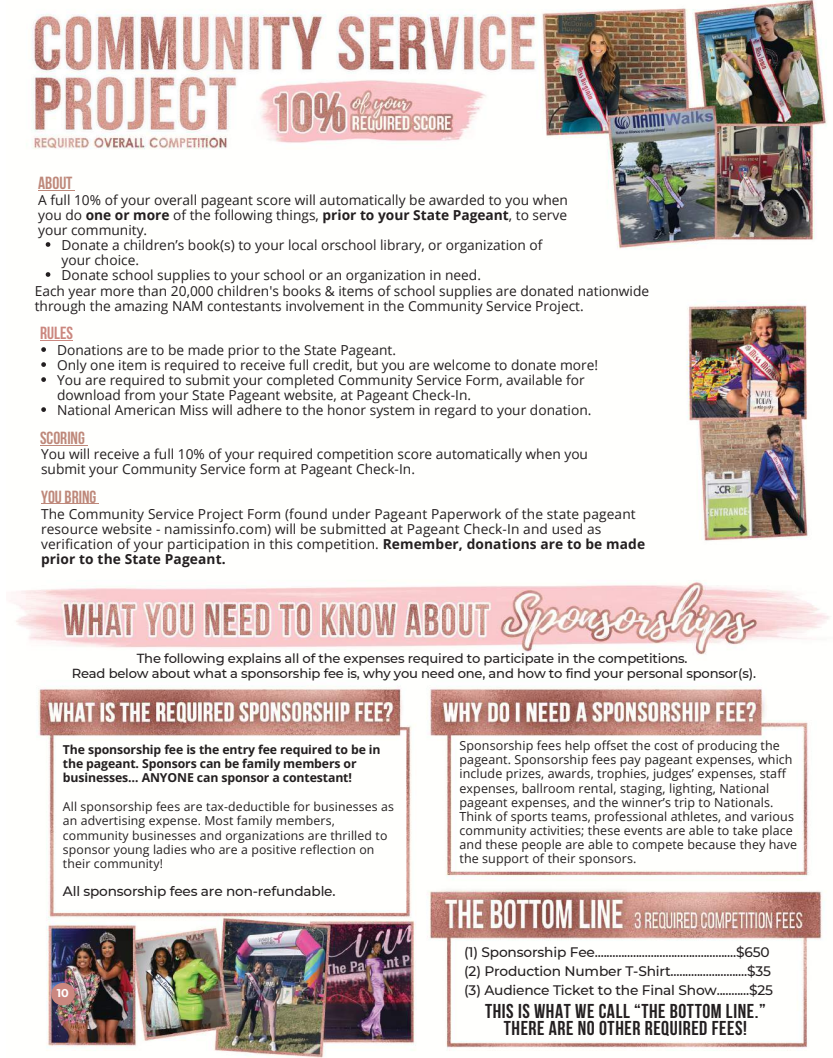
<style>
.page{position:relative;width:833px;height:1058px;background:#fff}
.page>*{position:absolute;margin:0;border:0;box-sizing:border-box;transform-origin:0 0}
.t1{font:700 20px/16.9px "Bebas Neue";letter-spacing:.03em;color:#231f20;text-align:center}
.t2{font:700 17.5px "Bebas Neue";color:#be887a}
.t3{font:700 17.5px "Bebas Neue";color:#cb877f}
.t4{font:13.75px/15px "Open Sans";color:#231f20}
.t5{font:500 13.75px/18.8px "Montserrat";letter-spacing:-.015em;color:#231f20}
.t6{font:500 13.62px "Montserrat";letter-spacing:-.01em;color:#231f20}
.t7{font:500 13.12px/15px "Montserrat";letter-spacing:-.015em;color:#231f20;text-align:center}
.t8{font:12.5px/14px "Open Sans";letter-spacing:.01em;color:#231f20}
.t9{font:12.25px/14.4px "Open Sans";letter-spacing:.01em;color:#231f20}
.t10{font:700 12.25px/14.4px "Open Sans";letter-spacing:-.01em;color:#231f20}
.t11{font:700 11.25px "Montserrat";color:#fff}
.s1{font-weight:700}
</style>
<div class="page">
<img style="left:10px;top:0;width:820px;height:1057px">
<div style="left:51px;top:982px;width:24px;height:23px;background:#cb877f;border-radius:50%"></div>
<hr style="left:40px;top:340px;width:33px;height:1px;background:#cb877f">
<hr style="left:38px;top:190px;width:35px;height:1px;background:#be887a">
<hr style="left:40px;top:445px;width:45px;height:1px;background:#be887a">
<hr style="left:41px;top:503px;width:55px;height:1px;background:#be887a">
<svg style="left:46px;top:242px;width:4px;height:5px"></svg>
<svg style="left:46px;top:272px;width:4px;height:5px"></svg>
<svg style="left:41px;top:347px;width:5px;height:5px"></svg>
<svg style="left:41px;top:362px;width:5px;height:5px"></svg>
<svg style="left:41px;top:377px;width:5px;height:5px"></svg>
<svg style="left:41px;top:407px;width:5px;height:5px"></svg>
<p class="t2" style="left:38px;top:176px;width:36px">ABOUT</p>
<p class="t4" style="left:38px;top:192px;width:531px">A full 10% of your overall pageant score will automatically be awarded to you when</p>
<p class="t4" style="left:38px;top:207px;width:530px">you do <span class="s1">one or more</span> of the following things, <span class="s1">prior to your State Pageant</span>, to serve</p>
<p class="t4" style="left:38px;top:222px;width:111px">your community.</p>
<p class="t4" style="left:62px;top:237px;width:482px">Donate a children’s book(s) to your local orschool library, or organization of</p>
<p class="t4" style="left:62px;top:252px;width:79px">your choice.</p>
<p class="t4" style="left:62px;top:267px;width:421px">Donate school supplies to your school or an organization in need.</p>
<p class="t4" style="left:35px;top:283px;width:616px">Each year more than 20,000 children's books &amp; items of school supplies are donated nationwide through the amazing NAM contestants involvement in the Community Service Project.</p>
<p class="t3" style="left:40px;top:326px;width:34px">RULES</p>
<p class="t4" style="left:57px;top:342px;width:542px">Donations are to be made prior to the State Pageant.<br>Only one item is required to receive full credit, but you are welcome to donate more!<br>You are required to submit your completed Community Service Form, available for download from your State Pageant website, at Pageant Check-In.<br>National American Miss will adhere to the honor system in regard to your donation.</p>
<p class="t2" style="left:40px;top:430px;width:46px">SCORING</p>
<p class="t4" style="left:41px;top:446px;width:548px">You will receive a full 10% of your required competition score automatically when you submit your Community Service form at Pageant Check-In.</p>
<p class="t2" style="left:41px;top:489px;width:57px">YOU BRING</p>
<p class="t4" style="left:41px;top:506px;width:605px">The Community Service Project Form (found under Pageant Paperwork of the state pageant resource website - namissinfo.com) will be submitted at Pageant Check-In and used as verification of your participation in this competition. <span class="s1">Remember, donations are to be made prior to the State Pageant.</span></p>
<p class="t7" style="left:72px;top:651px;width:685px">The following explains all of the expenses required to participate in the competitions.<br>Read below about what a sponsorship fee is, why you need one, and how to find your personal sponsor(s).</p>
<p class="t10" style="left:63px;top:741px;width:319px">The sponsorship fee is the entry fee required to be in the pageant. Sponsors can be family members or businesses… ANYONE can sponsor a contestant!</p>
<p class="t9" style="left:63px;top:799px;width:333px">All sponsorship fees are tax-deductible for businesses as an advertising expense. Most family members, community businesses and organizations are thrilled to sponsor young ladies who are a positive reflection on their community!</p>
<p class="t6" style="left:63px;top:882px;width:274px">All sponsorship fees are non-refundable.</p>
<p class="t11" style="left:57px;top:986px;width:14px">10</p>
<p class="t8" style="left:459px;top:738px;width:339px">Sponsorship fees help offset the cost of producing the pageant. Sponsorship fees pay pageant expenses, which include prizes, awards, trophies, judges’ expenses, staff expenses, ballroom rental, staging, lighting, National pageant expenses, and the winner’s trip to Nationals.<br>Think of sports teams, professional athletes, and various community activities; these events are able to take place and these people are able to compete because they have the support of their sponsors.</p>
<p class="t5" style="left:464px;top:943px;width:310px">(1) Sponsorship Fee................................................$650 (2) Production Number T-Shirt..........................$35 (3) Audience Ticket to the Final Show...........$25</p>
<h1 class="t1" style="left:485px;top:1004px;width:282px">THIS IS WHAT WE CALL “THE BOTTOM LINE.”<br>THERE ARE NO OTHER REQUIRED FEES!</h1>
</div>
